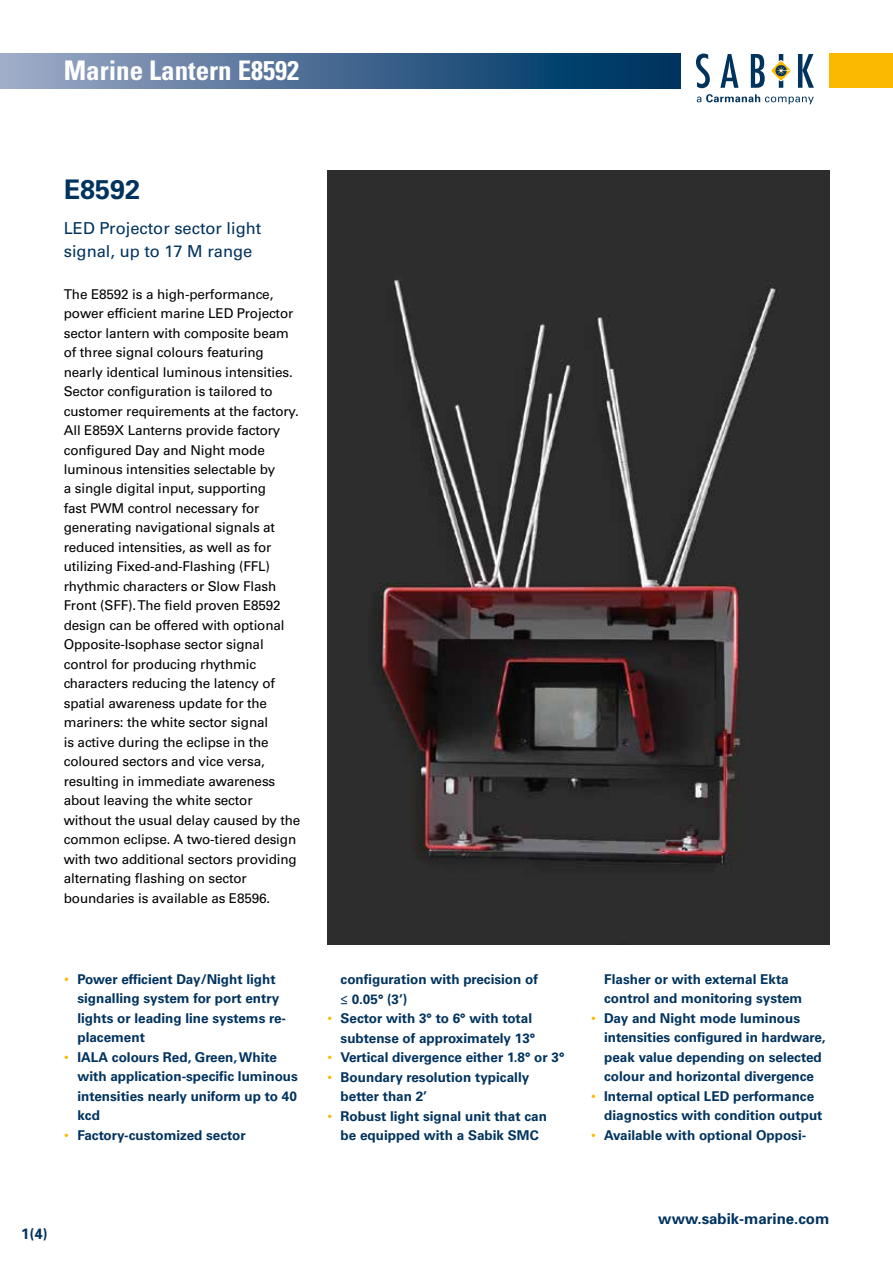
<style>
.page{position:relative;width:893px;height:1263px;background:#fff}
.page>*{position:absolute;margin:0;border:0;box-sizing:border-box;transform-origin:0 0}
.t1{font:700 condensed 27px "Univers";color:#fff}
.t2{font:700 27px "Univers LT Std";color:#00335e}
.t3{font:16.5px/22.5px "Univers LT Std";color:#00335e}
.t4{font:700 15px "Univers";color:#00335e}
.t5{font:13.5px/19.5px "Univers LT Std";letter-spacing:-.01em;color:#000}
.t6{font:700 13.5px/19.5px "Univers LT Std";color:#00335e}
.s1{font-family:"Univers";font-weight:400;color:#fbba00}
</style>
<div class="page">
<div style="left:0;top:54px;width:680px;height:34px;background:linear-gradient(to right,#9ea8c7,#002d5b)"></div>
<div style="left:829px;top:53px;width:64px;height:35px;background:#fbba00"></div>
<svg style="left:696px;top:54px;width:14px;height:34px"></svg>
<svg style="left:720px;top:54px;width:18px;height:34px"></svg>
<svg style="left:751px;top:54px;width:14px;height:34px"></svg>
<svg style="left:798px;top:54px;width:16px;height:34px"></svg>
<svg style="left:771px;top:54px;width:19px;height:34px"></svg>
<svg style="left:697px;top:94px;width:117px;height:10px"></svg>
<img style="left:327px;top:170px;width:502px;height:774px">
<h1 class="t1" style="left:64px;top:54px;width:237px">Marine Lantern E8592</h1>
<h1 class="t2" style="left:64px;top:173px;width:78px">E8592</h1>
<p class="t3" style="left:64px;top:217px;width:199px">LED Projector sector light signal, up to 17 M range</p>
<p class="t5" style="left:64px;top:284px;width:238px">The E8592 is a high-performance, power efficient marine LED Projector sector lantern with composite beam of three signal colours featuring nearly identical luminous intensities.<br>Sector configuration is tailored to customer requirements at the factory.<br>All E859X Lanterns provide factory configured Day and Night mode luminous intensities selectable by<br>a single digital input, supporting<br>fast PWM control necessary for generating navigational signals at reduced intensities, as well as for utilizing Fixed-and-Flashing (FFL) rhythmic characters or Slow Flash Front (SFF). The field proven E8592 design can be offered with optional Opposite-Isophase sector signal control for producing rhythmic characters reducing the latency of spatial awareness update for the mariners: the white sector signal<br>is active during the eclipse in the coloured sectors and vice versa, resulting in immediate awareness about leaving the white sector without the usual delay caused by the common eclipse. A two-tiered design with two additional sectors providing alternating flashing on sector boundaries is available as E8596.</p>
<p class="t6" style="left:77px;top:969px;width:210px;text-indent:-13px"><span class="s1">•</span> Power efficient Day/Night light signalling system for port entry lights or leading line systems re&shy;placement</p>
<p class="t6" style="left:77px;top:1047px;width:222px;text-indent:-13px"><span class="s1">•</span> IALA colours Red, Green, White with application-specific luminous intensities nearly uniform up to 40 kcd</p>
<p class="t6" style="left:64px;top:1125px;width:183px"><span class="s1">•</span> Factory-customized sector</p>
<p class="t6" style="left:341px;top:970px;width:199px">configuration with precision of ≤ 0.05° (3’)</p>
<p class="t6" style="left:327px;top:1009px;width:209px;text-align:right"><span class="s1">•</span> Sector with 3° to 6° with total subtense of approximately 13°</p>
<p class="t6" style="left:327px;top:1048px;width:238px"><span class="s1">•</span> Vertical divergence either 1.8° or 3°</p>
<p class="t6" style="left:341px;top:1067px;width:190px;text-indent:-13px"><span class="s1">•</span> Boundary resolution typically better than 2’</p>
<p class="t6" style="left:327px;top:1106px;width:221px;text-align:center"><span class="s1">•</span> Robust light signal unit that can be equipped with a Sabik SMC</p>
<p class="t6" style="left:604px;top:969px;width:200px">Flasher or with external Ekta control and monitoring system</p>
<p class="t6" style="left:604px;top:1008px;width:223px;text-indent:-13px"><span class="s1">•</span> Day and Night mode luminous intensities configured in hardware, peak value depending on selected colour and horizontal divergence</p>
<p class="t6" style="left:604px;top:1086px;width:220px;text-indent:-13px"><span class="s1">•</span> Internal optical LED performance diagnostics with condition output</p>
<p class="t6" style="left:591px;top:1125px;width:217px"><span class="s1">•</span> Available with optional Opposi-</p>
<p class="t4" style="left:21px;top:1224px;width:28px">1(4)</p>
<p class="t4" style="left:658px;top:1209px;width:172px">www.sabik-marine.com</p>
</div>
